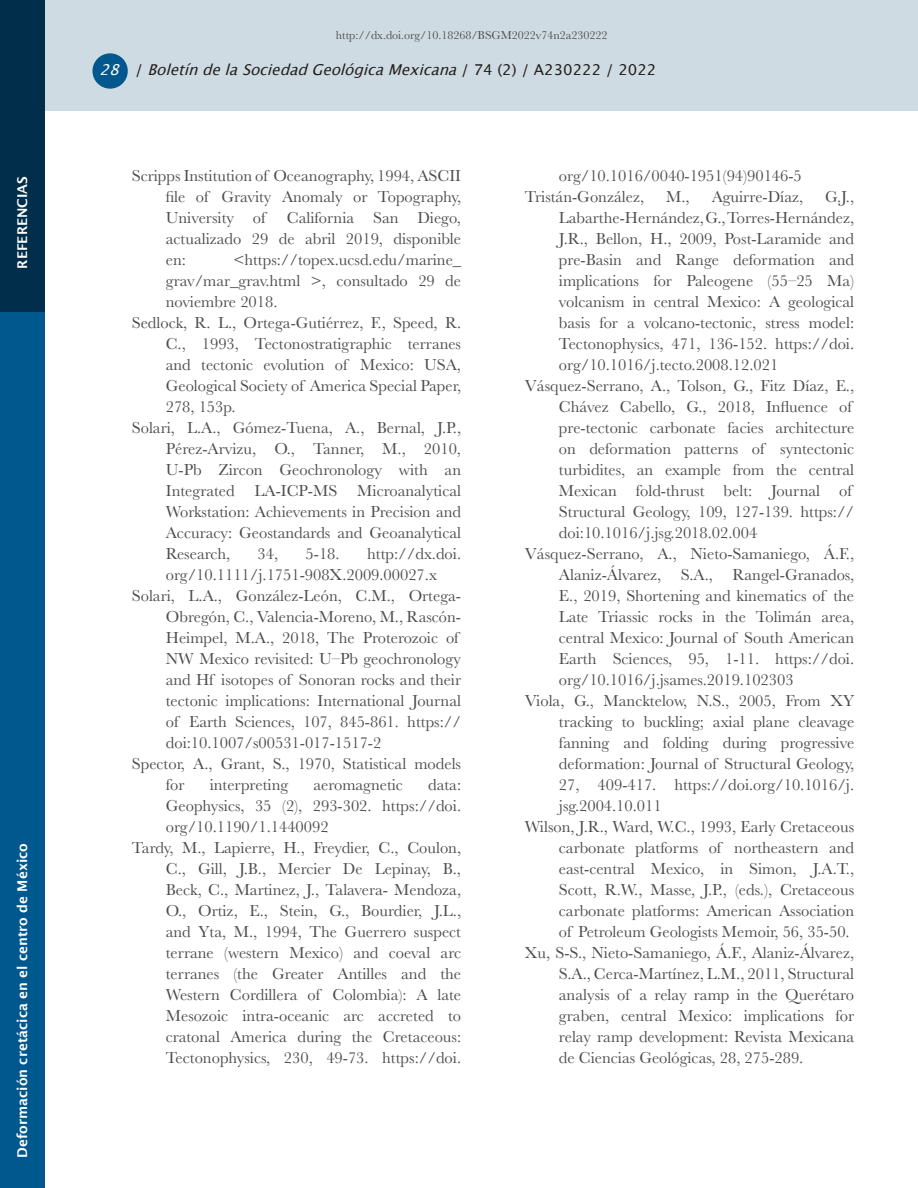
<style>
.page{position:relative;width:918px;height:1188px;background:#fff}
.page>*{position:absolute;margin:0;border:0;box-sizing:border-box;transform-origin:0 0}
.Referencias{font:16.5px/21px "Baskerville";color:#4b4c4d;text-align:justify}
.t1{font:italic 15px "Lucida Grande";color:#231f20}
.Sección{font:600 13.5px "Lucida Sans";color:#fff}
.t2{font:12px "Baskerville";color:#4b4c4d}
.s1{color:#fff}
.s2{font-style:normal}
</style>
<div class="page">
<div style="left:0;top:311px;width:44px;height:877px;background:#01588e"></div>
<div style="left:45px;top:0;width:873px;height:111px;background:#cfdbe2"></div>
<div style="left:92px;top:53px;width:36px;height:36px;background:#01588e;border-radius:50%"></div>
<div style="left:0;top:0;width:44px;height:311px;background:#012e4b"></div>
<p class="Sección" style="left:15px;top:269px;width:94px;rotate:-90deg">REFERENCIAS</p>
<p class="Sección" style="left:15px;top:1158px;width:316px;rotate:-90deg">Deformación cretácica en el centro de México</p>
<p class="t2" style="left:336px;top:27px;width:273px">http://dx.doi.org/10.18268/BSGM2022v74n2a230222</p>
<p class="t1" style="left:100px;top:59px;width:558px"><span class="s1">28</span> <span class="s2">/</span> BoletíndelaSociedadGeológicaMexicana<span class="s2">/ 7 4 ( 2 ) / A 2 3 0 2 2 2 / 2 0 2 2</span></p>
<p class="Referencias" style="left:166px;top:166px;width:297px;text-indent:-34px">Scripps Institution of Oceanography, 1994, ASCII file of Gravity Anomaly or Topography, University of</p>
<p class="Referencias" style="left:166px;top:208px;width:297px;text-indent:121px">California San Diego, actualizado 29 de abril 2019, disponible en:</p>
<p class="Referencias" style="left:166px;top:250px;width:297px;text-indent:68px">&lt;https://topex.ucsd.edu/marine_ grav/mar_grav.html &gt;, consultado 29 de noviembre 2018.</p>
<p class="Referencias" style="left:166px;top:313px;width:297px;text-indent:-34px">Sedlock, R. L., Ortega-Gutiérrez, F., Speed, R.<br>C., 1993, Tectonostratigraphic terranes and tectonic evolution of Mexico: USA, Geological Society of America Special Paper, 278, 153p.</p>
<p class="Referencias" style="left:166px;top:418px;width:297px;text-indent:-34px">Solari, L.A., Gómez-Tuena, A., Bernal, J.P., Pérez-Arvizu, O., Tanner, M., 2010, U-Pb Zircon Geochronology with an Integrated LA-ICP-MS Microanalytical Workstation: Achievements in Precision and Accuracy: Geostandards and Geoanalytical Research,</p>
<p class="Referencias" style="left:166px;top:544px;width:297px;text-indent:201px">http://dx.doi. org/10.1111/j.1751-908X.2009.00027.x</p>
<p class="Referencias" style="left:166px;top:586px;width:297px;text-align:left;text-indent:-34px">Solari, L.A., González-León, C.M., Ortega-Obregón, C., Valencia-Moreno, M., Rascón-Heimpel, M.A., 2018, The Proterozoic of NW Mexico revisited: U–Pb geochronology and Hf isotopes of Sonoran rocks and their tectonic implications: International Journal of Earth Sciences, 107, 845-861. https:// doi:10.1007/s00531-017-1517-2</p>
<p class="Referencias" style="left:166px;top:754px;width:297px;text-indent:-34px">Spector, A., Grant, S., 1970, Statistical models for</p>
<p class="Referencias" style="left:258px;top:544px;width:22px">34,</p>
<p class="Referencias" style="left:306px;top:544px;width:36px">5-18.</p>
<p class="Referencias" style="left:166px;top:775px;width:297px;text-indent:262px">data:<br>Geophysics, 35 (2), 293-302. https://doi. org/10.1190/1.1440092</p>
<p class="Referencias" style="left:166px;top:838px;width:297px;text-indent:-34px">Tardy, M., Lapierre, H., Freydier, C., Coulon, C., Gill, J.B., Mercier De Lepinay, B., Beck, C., Martinez, J., Talavera- Mendoza, O., Ortiz, E., Stein, G., Bourdier, J.L., and Yta, M., 1994, The Guerrero suspect terrane (western Mexico) and coeval arc terranes (the Greater Antilles and the Western Cordillera of Colombia): A late Mesozoic intra-oceanic arc accreted to cratonal America during the Cretaceous:<br>Tectonophysics, 230, 49-73. https://doi.</p>
<p class="Referencias" style="left:210px;top:775px;width:80px">interpreting</p>
<p class="Referencias" style="left:313px;top:775px;width:91px">aeromagnetic</p>
<p class="Referencias" style="left:559px;top:166px;width:244px">org/10.1016/0040-1951(94)90146-5</p>
<p class="Referencias" style="left:525px;top:187px;width:121px">Tristán-González,</p>
<p class="Referencias" style="left:666px;top:187px;width:25px">M.,</p>
<p class="Referencias" style="left:712px;top:187px;width:93px">Aguirre-Díaz,</p>
<p class="Referencias" style="left:559px;top:187px;width:297px;text-indent:266px">G.J., Labarthe-Hernández, G., Torres-Hernández, J.R., Bellon, H., 2009, Post-Laramide and pre-Basin and Range deformation and implications for Paleogene (55–25 Ma) volcanism in central Mexico: A geological basis for a volcano-tectonic, stress model:<br>Tectonophysics, 471, 136-152. https://doi. org/10.1016/j.tecto.2008.12.021</p>
<p class="Referencias" style="left:559px;top:376px;width:297px;text-align:left;text-indent:-34px">Vásquez-Serrano, A., Tolson, G., Fitz Díaz, E., Chávez Cabello, G., 2018, Influence of pre-tectonic carbonate facies architecture on deformation patterns of syntectonic turbidites, an example from the central Mexican fold-thrust belt: Journal of Structural Geology, 109, 127-139. https:// doi:10.1016/j.jsg.2018.02.004</p>
<p class="Referencias" style="left:559px;top:544px;width:297px;text-indent:-34px">Vásquez-Serrano, A., Nieto-Samaniego, Á.F., Alaniz-Álvarez, S.A., Rangel-Granados, E., 2019, Shortening and kinematics of the Late Triassic rocks in the Tolimán area, central Mexico: Journal of South American Earth Sciences, 95, 1-11. https://doi. org/10.1016/j.jsames.2019.102303</p>
<p class="Referencias" style="left:559px;top:691px;width:297px;text-indent:-34px">Viola, G., Mancktelow, N.S., 2005, From XY tracking to buckling; axial plane cleavage fanning and folding during progressive deformation: Journal of Structural Geology, 27, 409-417. https://doi.org/10.1016/j. jsg.2004.10.011</p>
<p class="Referencias" style="left:559px;top:817px;width:297px;text-indent:-34px">Wilson, J.R., Ward, W.C., 1993, Early Cretaceous carbonate platforms of northeastern and east-central Mexico, in Simon, J.A.T., Scott, R.W., Masse, J.P., (eds.), Cretaceous carbonate platforms: American Association of Petroleum Geologists Memoir, 56, 35-50.</p>
<p class="Referencias" style="left:559px;top:943px;width:297px;text-indent:-34px">Xu, S-S., Nieto-Samaniego, Á.F., Alaniz-Álvarez, S.A., Cerca-Martínez, L.M., 2011, Structural analysis of a relay ramp in the Querétaro graben, central Mexico: implications for relay ramp development: Revista Mexicana de Ciencias Geológicas, 28, 275-289.</p>
</div>
